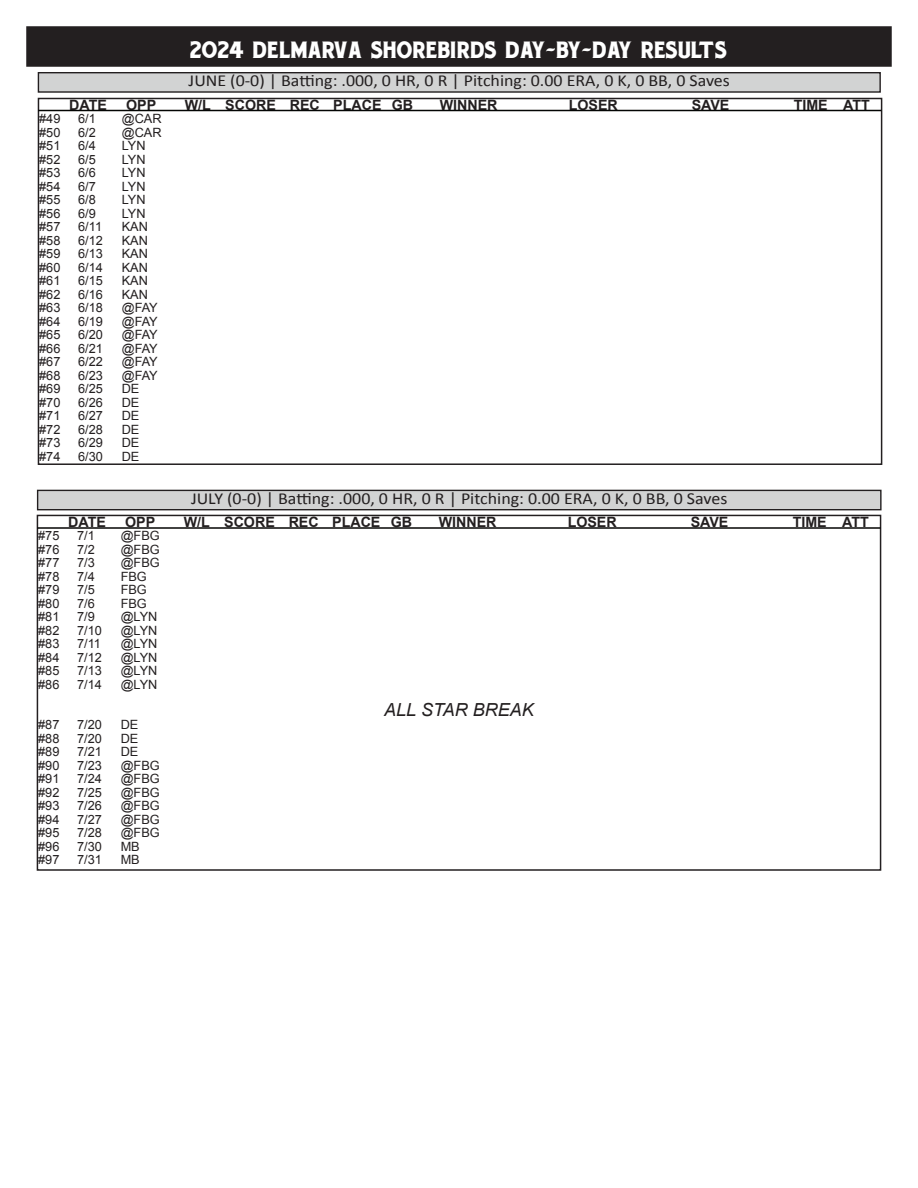
<style>
.page{position:relative;width:918px;height:1188px;background:#fff}
.page>*{position:absolute;margin:0;border:0;box-sizing:border-box;transform-origin:0 0}
.t1{font:27px "Shorebirds";color:#fff}
.t2{font:italic 18px "Arial";color:#231f20}
.t3{font:16.8px "Calibri";color:#231f20;scale:1.07 1}
.t4{font:700 14.25px "Arial";color:#231f20}
.t5{font:12.75px "Arial";color:#231f20}
</style>
<div class="page">
<div style="left:27px;top:27px;width:864px;height:39px;background:#231f20"></div>
<div style="left:26px;top:26px;width:866px;height:41px;border:2px solid #231f20"></div>
<div style="left:38px;top:98px;width:844px;height:367px;border:2px solid #231f20"></div>
<hr style="left:38px;top:110px;width:843px;height:1px;background:#040503">
<div style="left:38px;top:73px;width:842px;height:19px;background:#d2d3d3"></div>
<div style="left:38px;top:72px;width:843px;height:21px;border:1px solid #231f20"></div>
<div style="left:38px;top:490px;width:843px;height:20px;background:#d2d3d3"></div>
<div style="left:37px;top:490px;width:845px;height:20px;border:1px solid #231f20"></div>
<div style="left:37px;top:515px;width:844px;height:356px;border:2px solid #231f20"></div>
<hr style="left:37px;top:527px;width:844px;height:2px;background:#040503">
<p class="t1" style="left:190px;top:36px;width:539px">2024 DELMARVA SHOREBIRDS DAY-BY-DAY RESULTS</p>
<p class="t3" style="left:189px;top:69px;width:507px">JUNE (0-0) | Batting: .000, 0 HR, 0 R | Pitching: 0.00 ERA, 0 K, 0 BB, 0 Saves</p>
<p class="t4" style="left:69px;top:95px;width:39px">DATE</p>
<p class="t4" style="left:126px;top:95px;width:32px">OPP</p>
<p class="t4" style="left:185px;top:95px;width:230px">W/L SCORE REC PLACE GB</p>
<p class="t4" style="left:440px;top:95px;width:59px">WINNER</p>
<p class="t4" style="left:569px;top:95px;width:51px">LOSER</p>
<p class="t4" style="left:692px;top:95px;width:39px">SAVE</p>
<p class="t4" style="left:794px;top:95px;width:78px">TIME ATT</p>
<p class="t5" style="left:39px;top:110px;width:23px">#49</p>
<p class="t5" style="left:78px;top:110px;width:19px">6/1</p>
<p class="t5" style="left:122px;top:110px;width:41px">@CAR</p>
<p class="t5" style="left:39px;top:124px;width:23px">#50</p>
<p class="t5" style="left:78px;top:124px;width:19px">6/2</p>
<p class="t5" style="left:122px;top:124px;width:41px">@CAR</p>
<p class="t5" style="left:39px;top:137px;width:23px">#51</p>
<p class="t5" style="left:78px;top:137px;width:19px">6/4</p>
<p class="t5" style="left:122px;top:137px;width:25px">LYN</p>
<p class="t5" style="left:39px;top:151px;width:23px">#52</p>
<p class="t5" style="left:78px;top:151px;width:19px">6/5</p>
<p class="t5" style="left:122px;top:151px;width:25px">LYN</p>
<p class="t5" style="left:39px;top:164px;width:23px">#53</p>
<p class="t5" style="left:78px;top:164px;width:19px">6/6</p>
<p class="t5" style="left:122px;top:164px;width:25px">LYN</p>
<p class="t5" style="left:39px;top:178px;width:23px">#54</p>
<p class="t5" style="left:78px;top:178px;width:19px">6/7</p>
<p class="t5" style="left:122px;top:178px;width:25px">LYN</p>
<p class="t5" style="left:39px;top:191px;width:23px">#55</p>
<p class="t5" style="left:78px;top:191px;width:19px">6/8</p>
<p class="t5" style="left:122px;top:191px;width:25px">LYN</p>
<p class="t5" style="left:39px;top:205px;width:23px">#56</p>
<p class="t5" style="left:78px;top:205px;width:19px">6/9</p>
<p class="t5" style="left:122px;top:205px;width:25px">LYN</p>
<p class="t5" style="left:39px;top:218px;width:23px">#57</p>
<p class="t5" style="left:78px;top:218px;width:25px">6/11</p>
<p class="t5" style="left:122px;top:218px;width:28px">KAN</p>
<p class="t5" style="left:39px;top:232px;width:23px">#58</p>
<p class="t5" style="left:78px;top:232px;width:26px">6/12</p>
<p class="t5" style="left:122px;top:232px;width:28px">KAN</p>
<p class="t5" style="left:39px;top:245px;width:23px">#59</p>
<p class="t5" style="left:78px;top:245px;width:26px">6/13</p>
<p class="t5" style="left:122px;top:245px;width:28px">KAN</p>
<p class="t5" style="left:39px;top:259px;width:23px">#60</p>
<p class="t5" style="left:78px;top:259px;width:26px">6/14</p>
<p class="t5" style="left:122px;top:259px;width:28px">KAN</p>
<p class="t5" style="left:39px;top:272px;width:23px">#61</p>
<p class="t5" style="left:78px;top:272px;width:26px">6/15</p>
<p class="t5" style="left:122px;top:272px;width:28px">KAN</p>
<p class="t5" style="left:39px;top:286px;width:23px">#62</p>
<p class="t5" style="left:78px;top:286px;width:26px">6/16</p>
<p class="t5" style="left:122px;top:286px;width:28px">KAN</p>
<p class="t5" style="left:39px;top:299px;width:23px">#63</p>
<p class="t5" style="left:78px;top:299px;width:26px">6/18</p>
<p class="t5" style="left:122px;top:299px;width:38px">@FAY</p>
<p class="t5" style="left:39px;top:313px;width:23px">#64</p>
<p class="t5" style="left:78px;top:313px;width:26px">6/19</p>
<p class="t5" style="left:122px;top:313px;width:38px">@FAY</p>
<p class="t5" style="left:39px;top:326px;width:23px">#65</p>
<p class="t5" style="left:78px;top:326px;width:26px">6/20</p>
<p class="t5" style="left:122px;top:326px;width:38px">@FAY</p>
<p class="t5" style="left:39px;top:340px;width:23px">#66</p>
<p class="t5" style="left:78px;top:340px;width:26px">6/21</p>
<p class="t5" style="left:122px;top:340px;width:38px">@FAY</p>
<p class="t5" style="left:39px;top:353px;width:23px">#67</p>
<p class="t5" style="left:78px;top:353px;width:26px">6/22</p>
<p class="t5" style="left:122px;top:353px;width:38px">@FAY</p>
<p class="t5" style="left:39px;top:367px;width:23px">#68</p>
<p class="t5" style="left:78px;top:367px;width:26px">6/23</p>
<p class="t5" style="left:122px;top:367px;width:38px">@FAY</p>
<p class="t5" style="left:39px;top:380px;width:23px">#69</p>
<p class="t5" style="left:78px;top:380px;width:26px">6/25</p>
<p class="t5" style="left:122px;top:380px;width:19px">DE</p>
<p class="t5" style="left:39px;top:394px;width:23px">#70</p>
<p class="t5" style="left:78px;top:394px;width:26px">6/26</p>
<p class="t5" style="left:122px;top:394px;width:19px">DE</p>
<p class="t5" style="left:39px;top:407px;width:23px">#71</p>
<p class="t5" style="left:78px;top:407px;width:26px">6/27</p>
<p class="t5" style="left:122px;top:407px;width:19px">DE</p>
<p class="t5" style="left:39px;top:421px;width:23px">#72</p>
<p class="t5" style="left:78px;top:421px;width:26px">6/28</p>
<p class="t5" style="left:122px;top:421px;width:19px">DE</p>
<p class="t5" style="left:39px;top:434px;width:23px">#73</p>
<p class="t5" style="left:78px;top:434px;width:26px">6/29</p>
<p class="t5" style="left:122px;top:434px;width:19px">DE</p>
<p class="t5" style="left:39px;top:448px;width:23px">#74</p>
<p class="t5" style="left:78px;top:448px;width:26px">6/30</p>
<p class="t5" style="left:122px;top:448px;width:19px">DE</p>
<p class="t3" style="left:191px;top:486px;width:503px">JULY (0-0) | Batting: .000, 0 HR, 0 R | Pitching: 0.00 ERA, 0 K, 0 BB, 0 Saves</p>
<p class="t4" style="left:68px;top:512px;width:39px">DATE</p>
<p class="t4" style="left:125px;top:512px;width:32px">OPP</p>
<p class="t4" style="left:184px;top:512px;width:230px">W/L SCORE REC PLACE GB</p>
<p class="t4" style="left:439px;top:512px;width:59px">WINNER</p>
<p class="t4" style="left:568px;top:512px;width:51px">LOSER</p>
<p class="t4" style="left:691px;top:512px;width:39px">SAVE</p>
<p class="t4" style="left:793px;top:512px;width:78px">TIME ATT</p>
<p class="t5" style="left:38px;top:527px;width:23px">#75</p>
<p class="t5" style="left:77px;top:527px;width:19px">7/1</p>
<p class="t5" style="left:121px;top:527px;width:41px">@FBG</p>
<p class="t5" style="left:38px;top:541px;width:23px">#76</p>
<p class="t5" style="left:77px;top:541px;width:19px">7/2</p>
<p class="t5" style="left:121px;top:541px;width:41px">@FBG</p>
<p class="t5" style="left:38px;top:554px;width:23px">#77</p>
<p class="t5" style="left:77px;top:554px;width:19px">7/3</p>
<p class="t5" style="left:121px;top:554px;width:41px">@FBG</p>
<p class="t5" style="left:38px;top:568px;width:23px">#78</p>
<p class="t5" style="left:77px;top:568px;width:19px">7/4</p>
<p class="t5" style="left:121px;top:568px;width:28px">FBG</p>
<p class="t5" style="left:38px;top:581px;width:23px">#79</p>
<p class="t5" style="left:77px;top:581px;width:19px">7/5</p>
<p class="t5" style="left:121px;top:581px;width:28px">FBG</p>
<p class="t5" style="left:38px;top:595px;width:23px">#80</p>
<p class="t5" style="left:77px;top:595px;width:19px">7/6</p>
<p class="t5" style="left:121px;top:595px;width:28px">FBG</p>
<p class="t5" style="left:38px;top:608px;width:23px">#81</p>
<p class="t5" style="left:77px;top:608px;width:19px">7/9</p>
<p class="t5" style="left:121px;top:608px;width:38px">@LYN</p>
<p class="t5" style="left:38px;top:622px;width:23px">#82</p>
<p class="t5" style="left:77px;top:622px;width:26px">7/10</p>
<p class="t5" style="left:121px;top:622px;width:38px">@LYN</p>
<p class="t5" style="left:38px;top:635px;width:23px">#83</p>
<p class="t5" style="left:77px;top:635px;width:25px">7/11</p>
<p class="t5" style="left:121px;top:635px;width:38px">@LYN</p>
<p class="t5" style="left:38px;top:649px;width:23px">#84</p>
<p class="t5" style="left:77px;top:649px;width:26px">7/12</p>
<p class="t5" style="left:121px;top:649px;width:38px">@LYN</p>
<p class="t5" style="left:38px;top:662px;width:23px">#85</p>
<p class="t5" style="left:77px;top:662px;width:26px">7/13</p>
<p class="t5" style="left:121px;top:662px;width:38px">@LYN</p>
<p class="t5" style="left:38px;top:676px;width:23px">#86</p>
<p class="t5" style="left:77px;top:676px;width:26px">7/14</p>
<p class="t5" style="left:121px;top:676px;width:38px">@LYN</p>
<p class="t5" style="left:38px;top:716px;width:23px">#87</p>
<p class="t5" style="left:77px;top:716px;width:26px">7/20</p>
<p class="t5" style="left:121px;top:716px;width:19px">DE</p>
<p class="t5" style="left:38px;top:730px;width:23px">#88</p>
<p class="t5" style="left:77px;top:730px;width:26px">7/20</p>
<p class="t5" style="left:121px;top:730px;width:19px">DE</p>
<p class="t5" style="left:38px;top:743px;width:23px">#89</p>
<p class="t5" style="left:77px;top:743px;width:26px">7/21</p>
<p class="t5" style="left:121px;top:743px;width:19px">DE</p>
<p class="t5" style="left:38px;top:757px;width:23px">#90</p>
<p class="t5" style="left:77px;top:757px;width:26px">7/23</p>
<p class="t5" style="left:121px;top:757px;width:41px">@FBG</p>
<p class="t5" style="left:38px;top:770px;width:23px">#91</p>
<p class="t5" style="left:77px;top:770px;width:26px">7/24</p>
<p class="t5" style="left:121px;top:770px;width:41px">@FBG</p>
<p class="t5" style="left:38px;top:784px;width:23px">#92</p>
<p class="t5" style="left:77px;top:784px;width:26px">7/25</p>
<p class="t5" style="left:121px;top:784px;width:41px">@FBG</p>
<p class="t5" style="left:38px;top:797px;width:23px">#93</p>
<p class="t5" style="left:77px;top:797px;width:26px">7/26</p>
<p class="t5" style="left:121px;top:797px;width:41px">@FBG</p>
<p class="t5" style="left:38px;top:811px;width:23px">#94</p>
<p class="t5" style="left:77px;top:811px;width:26px">7/27</p>
<p class="t5" style="left:121px;top:811px;width:41px">@FBG</p>
<p class="t5" style="left:38px;top:824px;width:23px">#95</p>
<p class="t5" style="left:77px;top:824px;width:26px">7/28</p>
<p class="t5" style="left:121px;top:824px;width:41px">@FBG</p>
<p class="t5" style="left:38px;top:838px;width:23px">#96</p>
<p class="t5" style="left:77px;top:838px;width:26px">7/30</p>
<p class="t5" style="left:121px;top:838px;width:21px">MB</p>
<p class="t5" style="left:38px;top:851px;width:23px">#97</p>
<p class="t5" style="left:77px;top:851px;width:26px">7/31</p>
<p class="t5" style="left:121px;top:851px;width:21px">MB</p>
<p class="t2" style="left:384px;top:698px;width:151px">ALL STAR BREAK</p>
</div>
